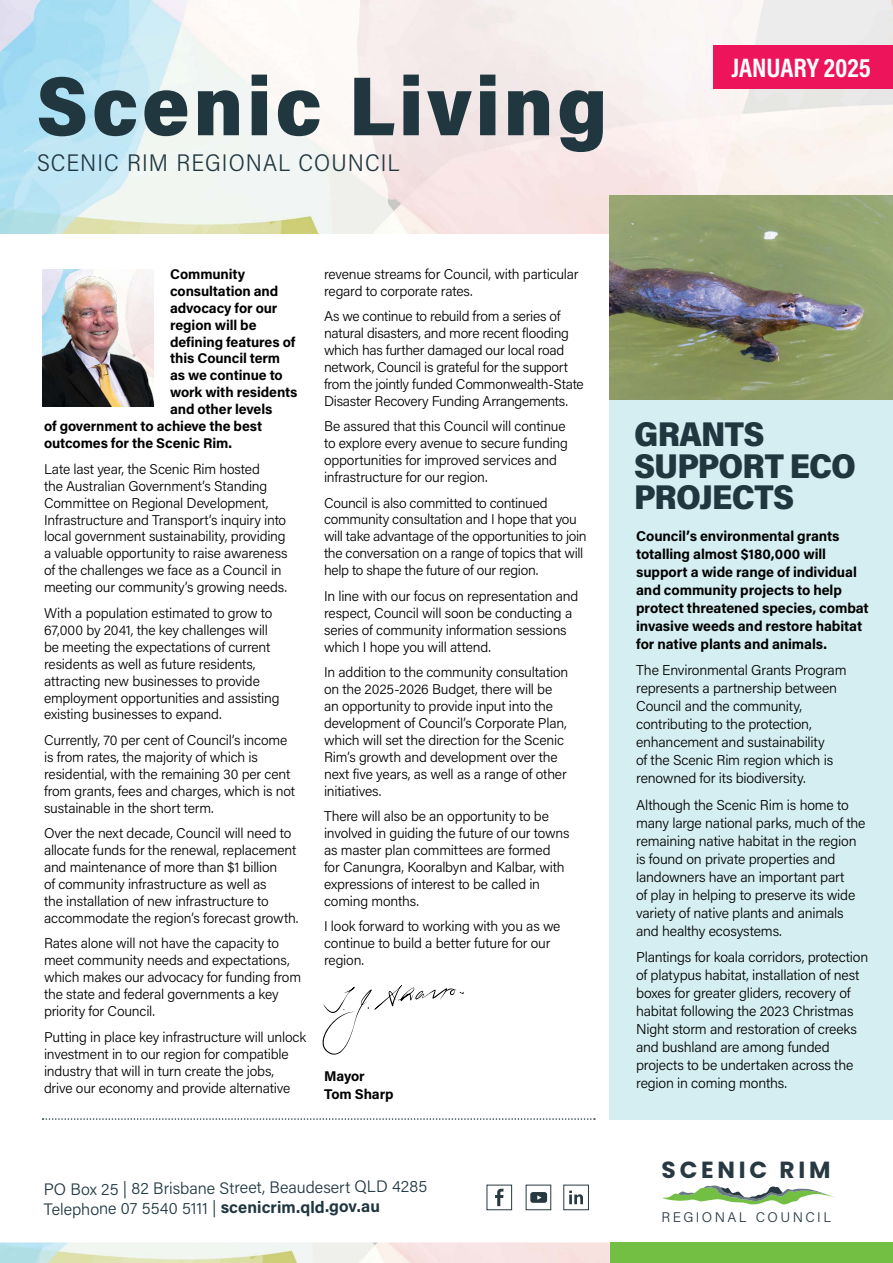
<style>
.page{position:relative;width:893px;height:1263px;background:#fff}
.page>*{position:absolute;margin:0;border:0;box-sizing:border-box;transform-origin:0 0}
.t1{font:84px "Acumin Variable Concept";letter-spacing:.045em;color:#203740}
.t2{font:34.5px/31.5px "Acumin Variable Concept";letter-spacing:-.025em;color:#203740}
.t3{font:700 27px "Acumin Pro Cond";color:#fff}
.t4{font:24px "Acumin Variable Concept";letter-spacing:.045em;color:#203740}
.t5{font:700 23.25px "Poppins";letter-spacing:.16em;color:#283942}
.t6{font:300 16.5px/18.8px "Acumin Pro";color:#203740}
.t7{font:300 14.25px/18px "Acumin Pro";letter-spacing:-.015em;color:#000}
.t8{font:700 14.25px/18px "Acumin Pro";letter-spacing:-.01em;color:#000}
.t9{font:300 14.1px/17px "Acumin Pro";letter-spacing:-.015em;color:#000}
.t10{font:700 14.1px/18px "Acumin Pro";letter-spacing:-.005em;color:#000}
.t11{font:300 13.95px "Acumin Pro";letter-spacing:.175em;color:#283942}
.s1{font-weight:700}
</style>
<div class="page">
<img style="left:0;top:1242px;width:610px;height:21px">
<img style="left:42px;top:270px;width:111px;height:136px">
<img style="left:0;top:0;width:893px;height:234px">
<div style="left:610px;top:234px;width:283px;height:886px;background:#d5eef1"></div>
<img style="left:610px;top:196px;width:283px;height:204px">
<div style="left:714px;top:46px;width:179px;height:43px;background:#ed145b"></div>
<div style="left:610px;top:1242px;width:283px;height:21px;background:#72bf44"></div>
<svg style="left:662px;top:1185px;width:173px;height:20px"></svg>
<svg style="left:322px;top:985px;width:142px;height:70px"></svg>
<svg style="left:43px;top:1118px;width:552px;height:2px"></svg>
<svg style="left:495px;top:1189px;width:9px;height:17px"></svg>
<div style="left:487px;top:1185px;width:25px;height:25px;border:1px solid #283942"></div>
<svg style="left:569px;top:1190px;width:14px;height:14px"></svg>
<div style="left:563px;top:1185px;width:26px;height:25px;border:1px solid #283942"></div>
<div style="left:530px;top:1192px;width:17px;height:11px;background:#283942;border-radius:3px"></div>
<svg style="left:537px;top:1195px;width:4px;height:5px"></svg>
<div style="left:526px;top:1185px;width:25px;height:25px;border:1px solid #283942"></div>
<h1 class="t1" style="left:37px;top:48px;width:572px">Scenic Living</h1>
<h3 class="t4" style="left:37px;top:146px;width:364px">SCENIC RIM REGIONAL COUNCIL</h3>
<h3 class="t3" style="left:731px;top:50px;width:141px">JANUARY 2025</h3>
<p class="t10" style="left:170px;top:264px;width:77px">Community</p>
<p class="t10" style="left:170px;top:281px;width:110px">consultation and</p>
<p class="t10" style="left:170px;top:298px;width:109px">advocacy for our</p>
<p class="t10" style="left:170px;top:315px;width:88px">region will be</p>
<p class="t10" style="left:170px;top:332px;width:127px">defining features of</p>
<p class="t10" style="left:170px;top:349px;width:112px">this Council term</p>
<p class="t10" style="left:170px;top:366px;width:114px">as we continue to</p>
<p class="t10" style="left:170px;top:383px;width:129px">work with residents</p>
<p class="t10" style="left:170px;top:400px;width:104px">and other levels</p>
<p class="t10" style="left:44px;top:417px;width:220px">of government to achieve the best</p>
<p class="t10" style="left:44px;top:434px;width:190px">outcomes for the Scenic Rim.</p>
<p class="t9" style="left:44px;top:460px;width:245px">Late last year, the Scenic Rim hosted<br>the Australian Government’s Standing Committee on Regional Development, Infrastructure and Transport’s inquiry into local government sustainability, providing a valuable opportunity to raise awareness of the challenges we face as a Council in meeting our community’s growing needs.</p>
<p class="t9" style="left:44px;top:604px;width:237px">With a population estimated to grow to 67,000 by 2041, the key challenges will be meeting the expectations of current residents as well as future residents, attracting new businesses to provide employment opportunities and assisting existing businesses to expand.</p>
<p class="t9" style="left:44px;top:731px;width:252px">Currently, 70 per cent of Council’s income is from rates, the majority of which is residential, with the remaining 30 per cent from grants, fees and charges, which is not sustainable in the short term.</p>
<p class="t9" style="left:44px;top:824px;width:256px">Over the next decade, Council will need to allocate funds for the renewal, replacement and maintenance of more than $1 billion<br>of community infrastructure as well as<br>the installation of new infrastructure to accommodate the region’s forecast growth.</p>
<p class="t9" style="left:44px;top:934px;width:259px">Rates alone will not have the capacity to meet community needs and expectations, which makes our advocacy for funding from the state and federal governments a key priority for Council.</p>
<p class="t9" style="left:44px;top:1028px;width:264px">Putting in place key infrastructure will unlock investment in to our region for compatible industry that will in turn create the jobs, drive our economy and provide alternative</p>
<p class="t9" style="left:324px;top:265px;width:256px">revenue streams for Council, with particular regard to corporate rates.</p>
<p class="t9" style="left:324px;top:307px;width:261px">As we continue to rebuild from a series of natural disasters, and more recent flooding which has further damaged our local road network, Council is grateful for the support from the jointly funded Commonwealth-State Disaster Recovery Funding Arrangements.</p>
<p class="t9" style="left:324px;top:417px;width:245px">Be assured that this Council will continue to explore every avenue to secure funding opportunities for improved services and infrastructure for our region.</p>
<p class="t9" style="left:324px;top:494px;width:264px">Council is also committed to continued community consultation and I hope that you will take advantage of the opportunities to join the conversation on a range of topics that will help to shape the future of our region.</p>
<p class="t9" style="left:324px;top:587px;width:256px">In line with our focus on representation and respect, Council will soon be conducting a series of community information sessions which I hope you will attend.</p>
<p class="t9" style="left:324px;top:663px;width:246px">In addition to the community consultation on the 2025-2026 Budget, there will be an opportunity to provide input into the development of Council’s Corporate Plan, which will set the direction for the Scenic Rim’s growth and development over the next five years, as well as a range of other initiatives.</p>
<p class="t9" style="left:324px;top:807px;width:247px">There will also be an opportunity to be involved in guiding the future of our towns as master plan committees are formed for Canungra, Kooralbyn and Kalbar, with expressions of interest to be called in coming months.</p>
<p class="t9" style="left:324px;top:917px;width:238px">I look forward to working with you as we continue to build a better future for our region.</p>
<p class="t10" style="left:324px;top:1066px;width:71px">Mayor<br>Tom Sharp</p>
<p class="t6" style="left:43px;top:1181px;width:385px;rotate:-1deg">PO Box 25 | 82 Brisbane Street, Beaudesert QLD 4285<br>Telephone 07 5540 5111 | <span class="s1">scenicrim.qld.gov.au</span></p>
<h2 class="t2" style="left:634px;top:417px;width:224px">GRANTS<br>SUPPORT ECO<br>PROJECTS</h2>
<p class="t8" style="left:636px;top:526px;width:234px">Council’s environmental grants totalling almost $180,000 will support a wide range of individual and community projects to help protect threatened species, combat invasive weeds and restore habitat for native plants and animals.</p>
<p class="t7" style="left:636px;top:661px;width:212px">The Environmental Grants Program represents a partnership between<br>Council and the community, contributing to the protection, enhancement and sustainability<br>of the Scenic Rim region which is renowned for its biodiversity.</p>
<p class="t7" style="left:636px;top:795px;width:231px">Although the Scenic Rim is home to many large national parks, much of the remaining native habitat in the region is found on private properties and landowners have an important part<br>of play in helping to preserve its wide variety of native plants and animals and healthy ecosystems.</p>
<p class="t7" style="left:636px;top:948px;width:234px">Plantings for koala corridors, protection of platypus habitat, installation of nest boxes for greater gliders, recovery of habitat following the 2023 Christmas Night storm and restoration of creeks and bushland are among funded projects to be undertaken across the region in coming months.</p>
<h3 class="t5" style="left:662px;top:1156px;width:170px">SCENIC RIM</h3>
<p class="t11" style="left:662px;top:1207px;width:171px">REGIONAL COUNCIL</p>
</div>
